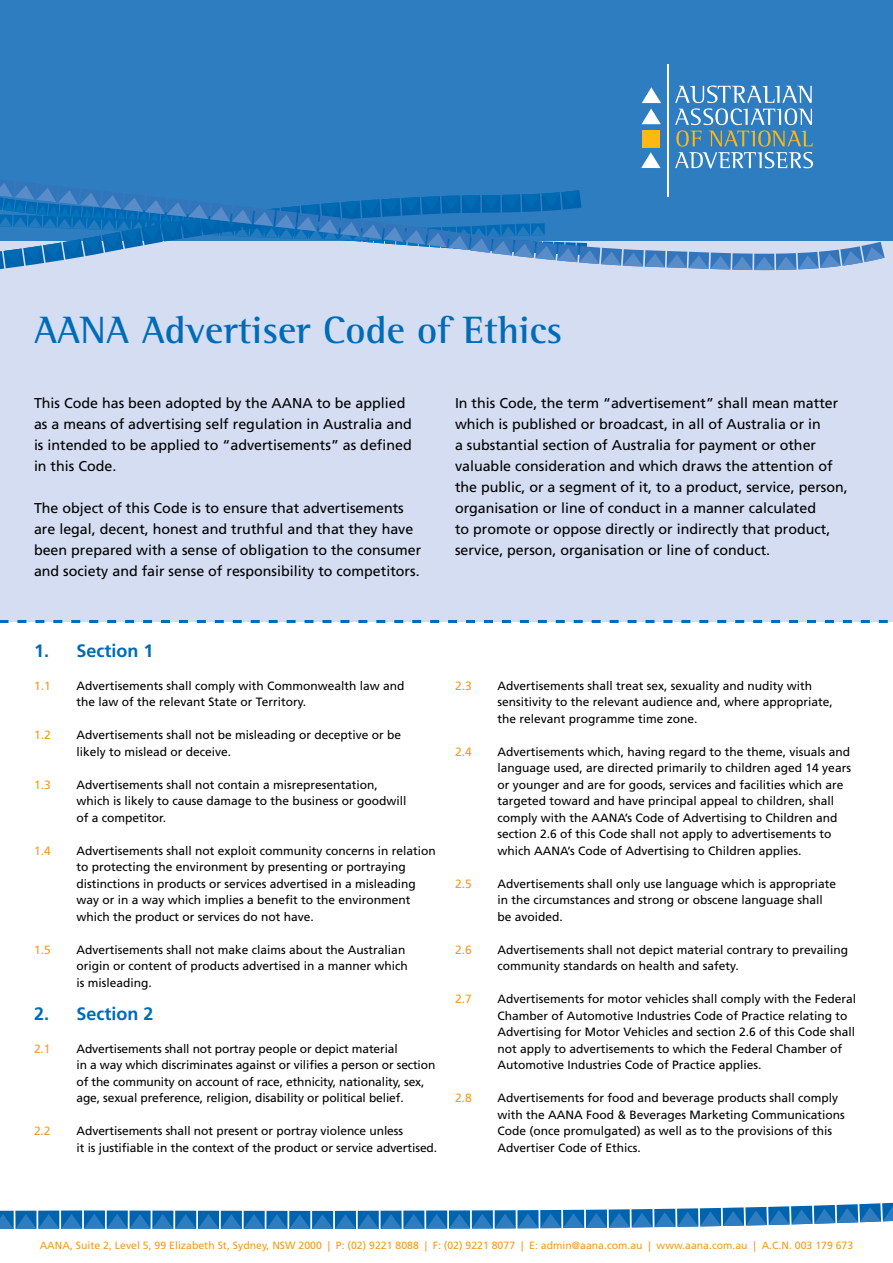
<style>
.page{position:relative;width:893px;height:1263px;background:#fff}
.page>*{position:absolute;margin:0;border:0;box-sizing:border-box;transform-origin:0 0}
.t1{font:700 39px "Rotis Semi Serif";color:#006bb6}
.t2{font:700 18px "Frutiger LT Std";color:#006bb6}
.t3{font:14.25px/21px "Frutiger LT Std";color:#000}
.t4{font:12px/16.5px "Frutiger LT Std";color:#000}
.t5{font:12px "Frutiger LT Std";color:#f8991d}
.t6{font:10.5px "Frutiger LT Std";color:#f8991d}
</style>
<div class="page">
<div style="left:0;top:163px;width:893px;height:458px;background:#d4ddf1"></div>
<svg style="left:0;top:620px;width:893px;height:3px"></svg>
<div style="left:0;top:0;width:893px;height:240px;background:#2e7dc1"></div>
<svg style="left:0;top:179px;width:885px;height:92px"></svg>
<svg style="left:0;top:1202px;width:893px;height:27px"></svg>
<svg style="left:675px;top:85px;width:138px;height:83px"></svg>
<svg style="left:642px;top:87px;width:19px;height:37px"></svg>
<svg style="left:641px;top:152px;width:19px;height:16px"></svg>
<div style="left:642px;top:130px;width:18px;height:18px;background:#fdb813"></div>
<hr style="left:668px;top:64px;width:1px;height:133px;background:#fff">
<h1 class="t1" style="left:34px;top:307px;width:530px">AANA Advertiser Code of Ethics</h1>
<p class="t3" style="left:34px;top:393px;width:379px">This Code has been adopted by the AANA to be applied as a means of advertising self regulation in Australia and is intended to be applied to “advertisements” as defined in this Code.</p>
<p class="t3" style="left:34px;top:498px;width:389px">The object of this Code is to ensure that advertisements are legal, decent, honest and truthful and that they have been prepared with a sense of obligation to the consumer and society and fair sense of responsibility to competitors.</p>
<p class="t3" style="left:455px;top:393px;width:394px">In this Code, the term “advertisement” shall mean matter which is published or broadcast, in all of Australia or in<br>a substantial section of Australia for payment or other valuable consideration and which draws the attention of the public, or a segment of it, to a product, service, person, organisation or line of conduct in a manner calculated<br>to promote or oppose directly or indirectly that product, service, person, organisation or line of conduct.</p>
<h2 class="t2" style="left:34px;top:640px;width:121px">1. Section 1</h2>
<p class="t5" style="left:34px;top:678px;width:18px">1.1</p>
<p class="t4" style="left:77px;top:677px;width:330px">Advertisements shall comply with Commonwealth law and the law of the relevant State or Territory.</p>
<p class="t5" style="left:34px;top:728px;width:18px">1.2</p>
<p class="t4" style="left:77px;top:727px;width:326px">Advertisements shall not be misleading or deceptive or be likely to mislead or deceive.</p>
<p class="t5" style="left:34px;top:777px;width:18px">1.3</p>
<p class="t4" style="left:77px;top:776px;width:332px">Advertisements shall not contain a misrepresentation, which is likely to cause damage to the business or goodwill of a competitor.</p>
<p class="t5" style="left:34px;top:843px;width:18px">1.4</p>
<p class="t4" style="left:77px;top:842px;width:361px">Advertisements shall not exploit community concerns in relation to protecting the environment by presenting or portraying distinctions in products or services advertised in a misleading way or in a way which implies a benefit to the environment which the product or services do not have.</p>
<p class="t5" style="left:34px;top:942px;width:18px">1.5</p>
<p class="t4" style="left:77px;top:941px;width:333px">Advertisements shall not make claims about the Australian origin or content of products advertised in a manner which is misleading.</p>
<h2 class="t2" style="left:34px;top:1003px;width:121px">2. Section 2</h2>
<p class="t5" style="left:34px;top:1041px;width:18px">2.1</p>
<p class="t4" style="left:77px;top:1040px;width:360px">Advertisements shall not portray people or depict material<br>in a way which discriminates against or vilifies a person or section of the community on account of race, ethnicity, nationality, sex, age, sexual preference, religion, disability or political belief.</p>
<p class="t5" style="left:34px;top:1124px;width:18px">2.2</p>
<p class="t4" style="left:77px;top:1123px;width:362px">Advertisements shall not present or portray violence unless<br>it is justifiable in the context of the product or service advertised.</p>
<p class="t5" style="left:455px;top:678px;width:18px">2.3</p>
<p class="t4" style="left:497px;top:677px;width:337px">Advertisements shall treat sex, sexuality and nudity with sensitivity to the relevant audience and, where appropriate, the relevant programme time zone.</p>
<p class="t5" style="left:455px;top:744px;width:18px">2.4</p>
<p class="t4" style="left:497px;top:743px;width:355px">Advertisements which, having regard to the theme, visuals and language used, are directed primarily to children aged 14 years or younger and are for goods, services and facilities which are targeted toward and have principal appeal to children, shall comply with the AANA’s Code of Advertising to Children and section 2.6 of this Code shall not apply to advertisements to which AANA’s Code of Advertising to Children applies.</p>
<p class="t5" style="left:455px;top:876px;width:18px">2.5</p>
<p class="t4" style="left:497px;top:875px;width:340px">Advertisements shall only use language which is appropriate in the circumstances and strong or obscene language shall be avoided.</p>
<p class="t5" style="left:455px;top:942px;width:18px">2.6</p>
<p class="t4" style="left:497px;top:941px;width:352px">Advertisements shall not depict material contrary to prevailing community standards on health and safety.</p>
<p class="t5" style="left:455px;top:992px;width:18px">2.7</p>
<p class="t4" style="left:497px;top:991px;width:360px">Advertisements for motor vehicles shall comply with the Federal Chamber of Automotive Industries Code of Practice relating to Advertising for Motor Vehicles and section 2.6 of this Code shall not apply to advertisements to which the Federal Chamber of Automotive Industries Code of Practice applies.</p>
<p class="t5" style="left:455px;top:1091px;width:18px">2.8</p>
<p class="t4" style="left:497px;top:1090px;width:349px">Advertisements for food and beverage products shall comply with the AANA Food &amp; Beverages Marketing Communications Code (once promulgated) as well as to the provisions of this Advertiser Code of Ethics.</p>
<p class="t6" style="left:40px;top:1239px;width:815px">AANA, Suite 2, Level 5, 99 Elizabeth St, Sydney, NSW 2000 | P: (02) 9221 8088 | F: (02) 9221 8077 | E: admin@aana.com.au | www.aana.com.au | A.C.N. 003 179 673</p>
</div>
